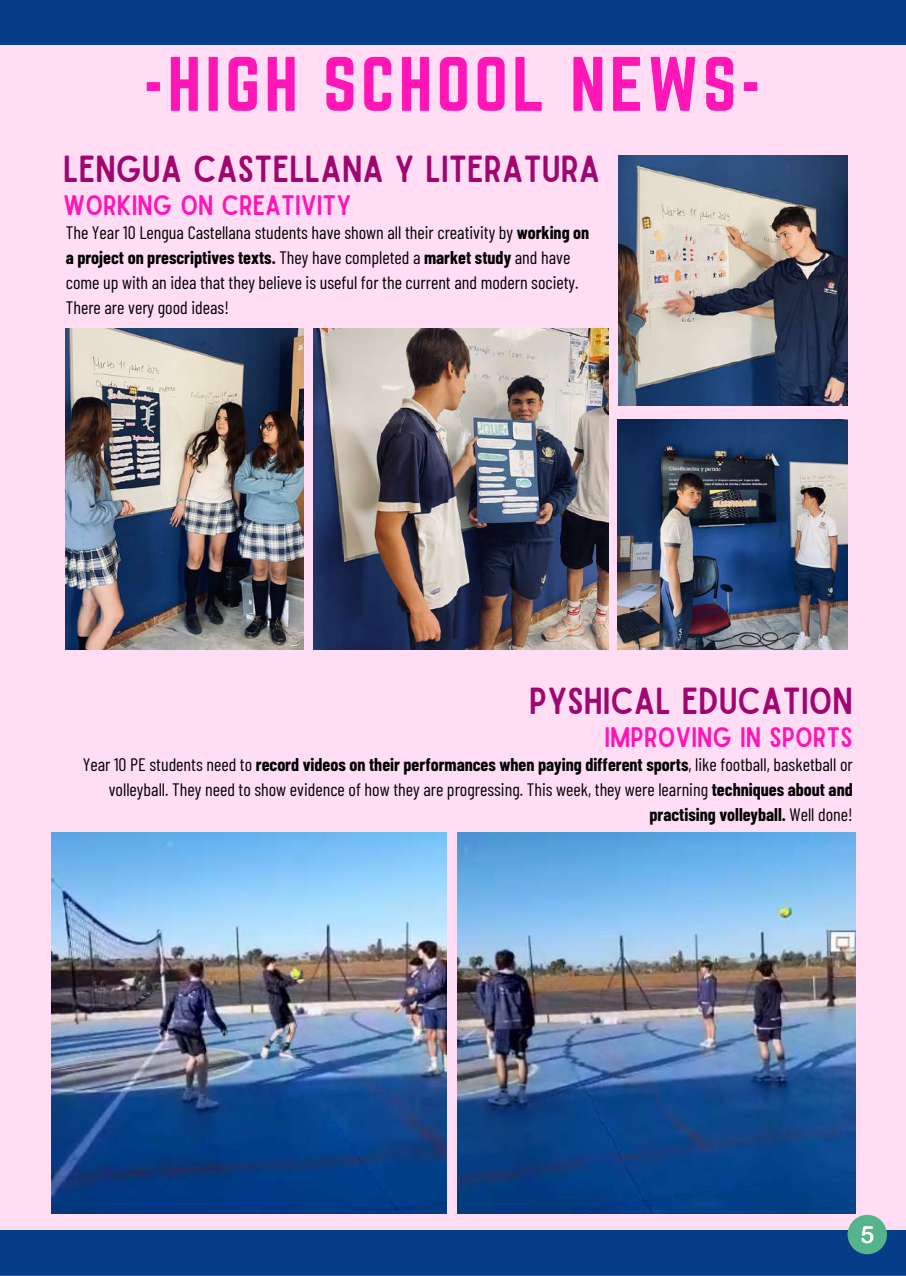
<style>
.page{position:relative;width:906px;height:1276px;background:#ffdef5}
.page>*{position:absolute;margin:0;border:0;box-sizing:border-box;transform-origin:0 0}
.t1{font:67.5px "Norwester";letter-spacing:.06em;color:#ff16b7}
.t2{font:36px "Sailors";color:#9f0670}
.t3{font:27px "Sailors";color:#ff16b7}
.t4{font:18px/24.8px "Barlow Condensed";color:#000}
.s1{font-weight:700}
</style>
<div class="page">
<div style="left:0;top:1231px;width:906px;height:45px;background:#375d9e"></div>
<div style="left:0;top:0;width:906px;height:45px;background:#053d89"></div>
<div style="left:0;top:1230px;width:906px;height:45px;background:#053d89"></div>
<img style="left:66px;top:329px;width:237px;height:320px">
<img style="left:618px;top:155px;width:229px;height:250px">
<img style="left:618px;top:420px;width:229px;height:229px">
<img style="left:313px;top:329px;width:295px;height:320px">
<img style="left:51px;top:833px;width:395px;height:380px">
<img style="left:457px;top:833px;width:398px;height:380px">
<div style="left:847px;top:1215px;width:40px;height:39px;background:#56b48c;border-radius:50%"></div>
<svg style="left:861px;top:1226px;width:12px;height:17px"></svg>
<h1 class="t1" style="left:143px;top:43px;width:619px">-HIGH SCHOOL NEWS-</h1>
<h2 class="t2" style="left:63px;top:155px;width:538px">LENGUA CASTELLANA Y LITERATURA</h2>
<h3 class="t3" style="left:63px;top:195px;width:290px">WORKING ON CREATIVITY</h3>
<p class="t4" style="left:66px;top:220px;width:525px">The Year 10 Lengua Castellana students have shown all their creativity by <span class="s1">working on a project on prescriptives texts.</span> They have completed a <span class="s1">market study</span> and have come up with an idea that they believe is useful for the current and modern society.<br>There are very good ideas!</p>
<h2 class="t2" style="left:529px;top:687px;width:325px">PYSHICAL EDUCATION</h2>
<h3 class="t3" style="left:604px;top:727px;width:250px">IMPROVING IN SPORTS</h3>
<p class="t4" style="left:83px;top:752px;width:771px;text-align:right">Year 10 PE students need to <span class="s1">record videos on their performances when paying different sports</span>, like football, basketball or volleyball. They need to show evidence of how they are progressing. This week, they were learning <span class="s1">techniques about and practising volleyball.</span> Well done!</p>
</div>
